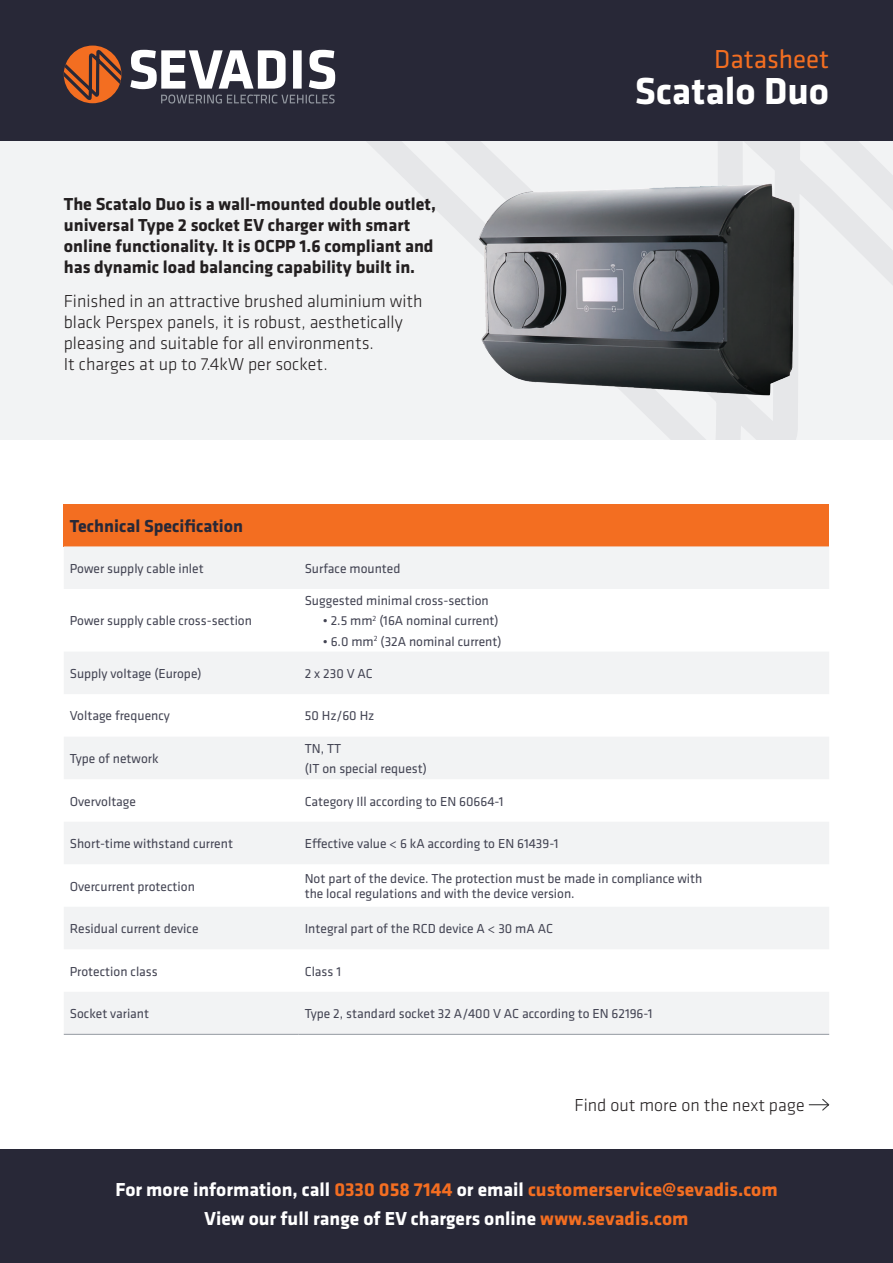
<style>
.page{position:relative;width:893px;height:1263px;background:#fff}
.page>*{position:absolute;margin:0;border:0;box-sizing:border-box;transform-origin:0 0}
.t1{font:700 39px "Klavika";color:#fff}
.t2{font:27px "Klavika";color:#f36e21}
.t3{font:700 19.5px/29.2px "Klavika";color:#fff;text-align:center}
.t4{font:300 18px/21px "Klavika";color:#231f20}
.t5{font:700 18px/21px "Klavika";color:#231f20}
.t6{font:700 18px "Klavika";color:#282837}
.t7{font:13.5px/20.2px "Klavika";color:#434453}
.s1{color:#f36e21}
</style>
<div class="page">
<div style="left:0;top:0;width:893px;height:145px;background:#282837"></div>
<div style="left:64px;top:504px;width:765px;height:42px;background:#f36e21"></div>
<svg style="left:64px;top:546px;width:765px;height:488px;fill:#f2f3f4"></svg>
<hr style="left:64px;top:1034px;width:235px;height:1px;background:#9499a1">
<hr style="left:299px;top:1034px;width:530px;height:1px;background:#9499a1">
<div style="left:64px;top:46px;width:57px;height:57px;background:#f36e21;border-radius:50%"></div>
<svg style="left:64px;top:50px;width:57px;height:53px"></svg>
<svg style="left:161px;top:95px;width:174px;height:9px"></svg>
<svg style="left:130px;top:50px;width:205px;height:39px"></svg>
<div style="left:0;top:141px;width:893px;height:298px;background:#f2f3f4"></div>
<svg style="left:367px;top:141px;width:526px;height:298px"></svg>
<svg style="left:808px;top:1099px;width:22px;height:12px"></svg>
<div style="left:0;top:1149px;width:893px;height:114px;background:#282837"></div>
<img style="left:446px;top:157px;width:383px;height:263px">
<h3 class="t5" style="left:64px;top:194px;width:374px">The Scatalo Duo is a wall-mounted double outlet, universal Type 2 socket EV charger with smart online functionality. It is OCPP 1.6 compliant and has dynamic load balancing capability built in.</h3>
<h3 class="t4" style="left:64px;top:290px;width:360px">Finished in an attractive brushed aluminium with black Perspex panels, it is robust, aesthetically pleasing and suitable for all environments.<br>It charges at up to 7.4kW per socket.</h3>
<h3 class="t6" style="left:70px;top:516px;width:175px">Technical Specification</h3>
<p class="t7" style="left:70px;top:558px;width:135px">Power supply cable inlet</p>
<p class="t7" style="left:305px;top:558px;width:97px">Surface mounted</p>
<p class="t7" style="left:70px;top:611px;width:184px">Power supply cable cross-section</p>
<p class="t7" style="left:305px;top:591px;width:186px">Suggested minimal cross-section</p>
<p class="t7" style="left:323px;top:611px;width:177px">• 2.5 mm<sup>2</sup> (16A nominal current)</p>
<p class="t7" style="left:323px;top:631px;width:180px">• 6.0 mm<sup>2</sup> (32A nominal current)</p>
<h2 class="t2" style="left:714px;top:44px;width:116px">Datasheet</h2>
<h1 class="t1" style="left:635px;top:70px;width:196px">Scatalo Duo</h1>
<p class="t7" style="left:70px;top:663px;width:133px">Supply voltage (Europe)</p>
<p class="t7" style="left:305px;top:663px;width:70px">2 x 230 V AC</p>
<p class="t7" style="left:70px;top:706px;width:102px">Voltage frequency</p>
<p class="t7" style="left:305px;top:706px;width:71px">50 Hz/60 Hz</p>
<p class="t7" style="left:70px;top:749px;width:90px">Type of network</p>
<p class="t7" style="left:305px;top:738px;width:124px">TN, TT<br>(IT on special request)</p>
<p class="t7" style="left:70px;top:791px;width:68px">Overvoltage</p>
<p class="t7" style="left:305px;top:791px;width:200px">Category Ill according to EN 60664-1</p>
<p class="t7" style="left:70px;top:834px;width:165px">Short-time withstand current</p>
<p class="t7" style="left:305px;top:834px;width:255px">Effective value &lt; 6 kA according to EN 61439-1</p>
<p class="t7" style="left:70px;top:876px;width:127px">Overcurrent protection</p>
<p class="t7" style="left:305px;top:871px;width:399px;line-height:15px">Not part of the device. The protection must be made in compliance with the local regulations and with the device version.</p>
<p class="t7" style="left:70px;top:919px;width:130px">Residual current device</p>
<p class="t7" style="left:305px;top:919px;width:250px">Integral part of the RCD device A &lt; 30 mA AC</p>
<p class="t7" style="left:70px;top:961px;width:90px">Protection class</p>
<p class="t7" style="left:305px;top:961px;width:38px">Class 1</p>
<p class="t7" style="left:70px;top:1004px;width:81px">Socket variant</p>
<p class="t7" style="left:305px;top:1004px;width:349px">Type 2, standard socket 32 A/400 V AC according to EN 62196-1</p>
<h3 class="t4" style="left:575px;top:1094px;width:232px">Find out more on the next page</h3>
<h3 class="t3" style="left:115px;top:1175px;width:664px">For more information, call <span class="s1">0330 058 7144</span> or email <span class="s1">customerservice@sevadis.com<br></span>View our full range of EV chargers online <span class="s1">www.sevadis.com</span></h3>
</div>
